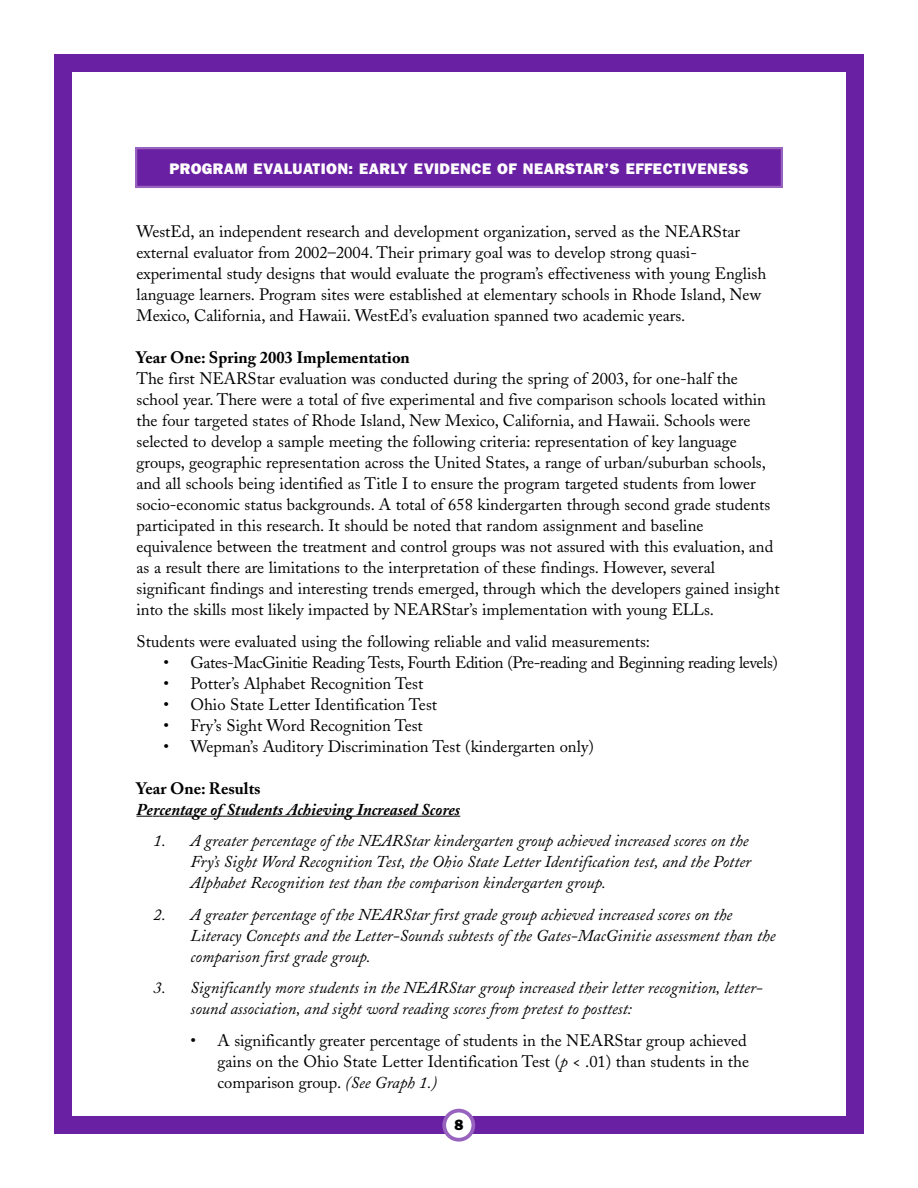
<style>
.page{position:relative;width:918px;height:1188px;background:#fff}
.page>*{position:absolute;margin:0;border:0;box-sizing:border-box;transform-origin:0 0}
.t1{font:16.5px/21px "Adobe Caslon";color:#000}
.t2{font:italic 16.5px/21px "Adobe Caslon";color:#000}
.t3{font:16.5px "Adobe Caslon";letter-spacing:-.025em;color:#000}
.t4{font:700 16.5px "Adobe Caslon";color:#000}
.t5{font:italic 700 16.5px "Adobe Caslon";color:#000}
.t6{font:800 15.3px "Franklin Gothic";letter-spacing:.03em;color:#fff}
.t7{font:800 15px "Franklin Gothic";color:#000}
.s1{font-style:italic}
</style>
<div class="page">
<div style="left:54px;top:54px;width:810px;height:1080px;border:18px solid #6a20a2"></div>
<div style="left:136px;top:148px;width:646px;height:39px;background:#6a20a2"></div>
<div style="left:135px;top:147px;width:648px;height:41px;border:2px solid #9763be"></div>
<svg style="left:442px;top:1109px;width:33px;height:33px"></svg>
<svg style="left:136px;top:816px;width:104px;height:1px"></svg>
<hr style="left:241px;top:816px;width:62px;height:1px;background:#000">
<svg style="left:303px;top:816px;width:20px;height:1px"></svg>
<hr style="left:323px;top:816px;width:61px;height:1px;background:#000">
<hr style="left:383px;top:816px;width:66px;height:1px;background:#000">
<p class="t6" style="left:169px;top:164px;width:581px">PROGRAM EVALUATION: EARLY EVIDENCE OF NEARSTAR’S EFFECTIVENESS</p>
<p class="t1" style="left:136px;top:223px;width:631px">WestEd, an independent research and development organization, served as the NEARStar external evaluator from 2002–2004. Their primary goal was to develop strong quasi&shy;experimental study designs that would evaluate the program’s effectiveness with young English language learners. Program sites were established at elementary schools in Rhode Island, New Mexico, California, and Hawaii. WestEd’s evaluation spanned two academic years.</p>
<p class="t4" style="left:136px;top:351px;width:275px">Year One: Spring 2003 Implementation</p>
<p class="t1" style="left:136px;top:370px;width:645px">The first NEARStar evaluation was conducted during the spring of 2003, for one-half the school year. There were a total of five experimental and five comparison schools located within the four targeted states of Rhode Island, New Mexico, California, and Hawaii. Schools were selected to develop a sample meeting the following criteria: representation of key language groups, geographic representation across the United States, a range of urban/suburban schools, and all schools being identified as Title I to ensure the program targeted students from lower socio-economic status backgrounds. A total of 658 kindergarten through second grade students participated in this research. It should be noted that random assignment and baseline equivalence between the treatment and control groups was not assured with this evaluation, and as a result there are limitations to the interpretation of these findings. However, several significant findings and interesting trends emerged, through which the developers gained insight into the skills most likely impacted by NEARStar’s implementation with young ELLs.</p>
<p class="t1" style="left:137px;top:632px;width:515px">Students were evaluated using the following reliable and valid measurements:</p>
<p class="t3" style="left:164px;top:656px;width:616px">• Gates-MacGinitie Reading Tests, Fourth Edition (Pre-reading and Beginning reading levels)</p>
<p class="t1" style="left:164px;top:674px;width:261px">• Potter’s Alphabet Recognition Test</p>
<p class="t1" style="left:164px;top:695px;width:275px">• Ohio State Letter Identification Test</p>
<p class="t1" style="left:164px;top:716px;width:261px">• Fry’s Sight Word Recognition Test</p>
<p class="t1" style="left:164px;top:737px;width:432px">• Wepman’s Auditory Discrimination Test (kindergarten only)</p>
<p class="t4" style="left:136px;top:781px;width:126px">Year One: Results</p>
<p class="t5" style="left:136px;top:803px;width:325px">Percentage of Students Achieving Increased Scores</p>
<p class="t2" style="left:191px;top:832px;width:562px;text-indent:-37px">1. A greater percentage of the NEARStar kindergarten group achieved increased scores on the<br>Fry’s Sight Word Recognition Test, the Ohio State Letter Identification test, and the Potter<br>Alphabet Recognition test than the comparison kindergarten group.</p>
<p class="t2" style="left:191px;top:906px;width:587px;text-indent:-37px">2. A greater percentage of the NEARStar first grade group achieved increased scores on the<br>Literacy Concepts and the Letter-Sounds subtests of the Gates-MacGinitie assessment than the comparison first grade group.</p>
<p class="t2" style="left:191px;top:979px;width:574px;text-indent:-37px">3. Significantly more students in the NEARStar group increased their letter recognition, letter&shy;sound association, and sight word reading scores from pretest to posttest:</p>
<p class="t1" style="left:217px;top:1031px;width:533px;text-indent:-27px">• A significantly greater percentage of students in the NEARStar group achieved gains on the Ohio State Letter Identification Test (<span class="s1">p</span> &lt; .01) than students in the comparison group. <span class="s1">(See Graph 1.)</span></p>
<p class="t7" style="left:455px;top:1120px;width:10px">8</p>
</div>
